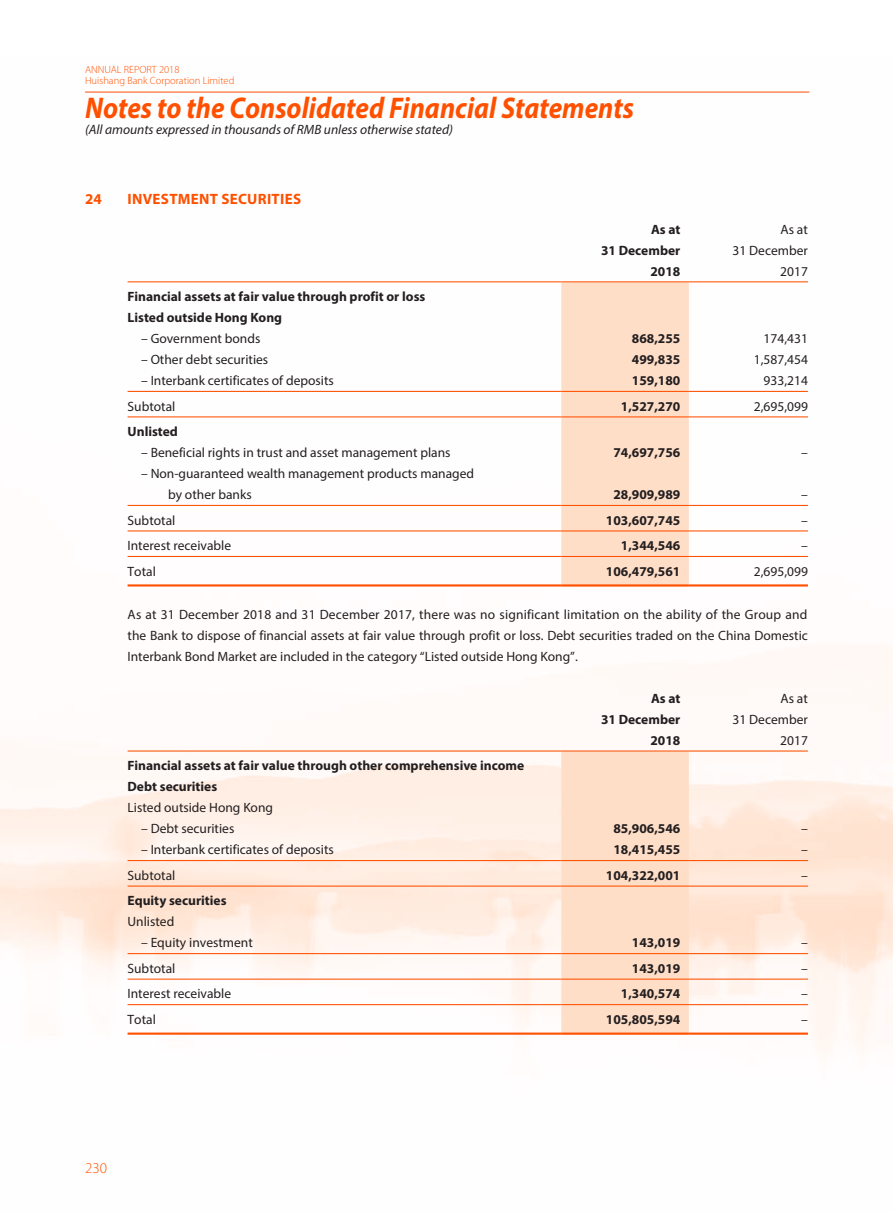
<style>
.page{position:relative;width:893px;height:1212px;background:#fff}
.page>*{position:absolute;margin:0;border:0;box-sizing:border-box;transform-origin:0 0}
.t1{font:italic 700 30px "Myriad Pro";color:#ff5000;scale:.9 1}
.t2{font:700 15px "Myriad Pro";color:#ff5000}
.t3{font:300 15px "Myriad Pro";color:#ff5000}
.t4{font:13.5px/21px "Myriad Pro";color:#231f20;text-align:right}
.t5{font:700 13.5px/21px "Myriad Pro";color:#231f20;text-align:right}
.t6{font:italic 13.5px "Myriad Pro";color:#231f20}
.t7{font:300 10.5px "Myriad Pro";color:#ff5000}
</style>
<div class="page">
<img style="left:0;top:91px;width:893px;height:962px">
<hr style="left:85px;top:92px;width:724px;height:1px;background:#ff5000">
<div style="left:561px;top:282px;width:128px;height:302px;background:#ffdec8"></div>
<hr style="left:128px;top:281px;width:433px;height:1px;background:#ff5000">
<hr style="left:561px;top:281px;width:128px;height:1px;background:#ff5000">
<hr style="left:689px;top:281px;width:119px;height:1px;background:#ff5000">
<hr style="left:128px;top:391px;width:433px;height:1px;background:#ff5000">
<hr style="left:561px;top:391px;width:128px;height:1px;background:#ff5000">
<hr style="left:689px;top:391px;width:119px;height:1px;background:#ff5000">
<hr style="left:128px;top:416px;width:433px;height:1px;background:#ff5000">
<hr style="left:561px;top:416px;width:128px;height:1px;background:#ff5000">
<hr style="left:689px;top:416px;width:119px;height:1px;background:#ff5000">
<hr style="left:128px;top:505px;width:433px;height:1px;background:#ff5000">
<hr style="left:561px;top:505px;width:128px;height:1px;background:#ff5000">
<hr style="left:689px;top:505px;width:119px;height:1px;background:#ff5000">
<hr style="left:128px;top:530px;width:433px;height:1px;background:#ff5000">
<hr style="left:561px;top:530px;width:128px;height:1px;background:#ff5000">
<hr style="left:689px;top:530px;width:119px;height:1px;background:#ff5000">
<hr style="left:128px;top:556px;width:433px;height:1px;background:#ff5000">
<hr style="left:561px;top:556px;width:128px;height:1px;background:#ff5000">
<hr style="left:689px;top:556px;width:119px;height:1px;background:#ff5000">
<hr style="left:128px;top:584px;width:433px;height:2px;background:#ff5000">
<hr style="left:561px;top:584px;width:128px;height:2px;background:#ff5000">
<hr style="left:689px;top:584px;width:119px;height:2px;background:#ff5000">
<div style="left:561px;top:751px;width:128px;height:281px;background:#ffdec8"></div>
<hr style="left:128px;top:750px;width:433px;height:1px;background:#ff5000">
<hr style="left:561px;top:750px;width:128px;height:1px;background:#ff5000">
<hr style="left:689px;top:750px;width:119px;height:1px;background:#ff5000">
<hr style="left:128px;top:860px;width:433px;height:1px;background:#ff5000">
<hr style="left:561px;top:860px;width:128px;height:1px;background:#ff5000">
<hr style="left:689px;top:860px;width:119px;height:1px;background:#ff5000">
<hr style="left:128px;top:885px;width:433px;height:1px;background:#ff5000">
<hr style="left:561px;top:885px;width:128px;height:1px;background:#ff5000">
<hr style="left:689px;top:885px;width:119px;height:1px;background:#ff5000">
<hr style="left:128px;top:953px;width:433px;height:1px;background:#ff5000">
<hr style="left:561px;top:953px;width:128px;height:1px;background:#ff5000">
<hr style="left:689px;top:953px;width:119px;height:1px;background:#ff5000">
<hr style="left:128px;top:978px;width:433px;height:2px;background:#ff5000">
<hr style="left:561px;top:978px;width:128px;height:2px;background:#ff5000">
<hr style="left:689px;top:978px;width:119px;height:2px;background:#ff5000">
<hr style="left:128px;top:1004px;width:433px;height:1px;background:#ff5000">
<hr style="left:561px;top:1004px;width:128px;height:1px;background:#ff5000">
<hr style="left:689px;top:1004px;width:119px;height:1px;background:#ff5000">
<hr style="left:128px;top:1032px;width:433px;height:3px;background:#ff5000">
<hr style="left:561px;top:1032px;width:128px;height:3px;background:#ff5000">
<hr style="left:689px;top:1032px;width:119px;height:3px;background:#ff5000">
<p class="t7" style="left:85px;top:63px;width:96px">ANNUAL Report 2018</p>
<h1 class="t1" style="left:85px;top:89px;width:611px">Notes to the Consolidated Financial Statements</h1>
<p class="t6" style="left:85px;top:122px;width:369px">(All amounts expressed in thousands of RMB unless otherwise stated)</p>
<p class="t7" style="left:85px;top:75px;width:151px">Huishang Bank Corporation Limited</p>
<p class="t2" style="left:85px;top:189px;width:18px">24</p>
<p class="t2" style="left:128px;top:189px;width:15px">Investment</p>
<p class="t2" style="left:221px;top:189px;width:9px">securities</p>
<p class="t5" style="left:601px;top:218px;width:81px">As at<br>31 December<br>2018</p>
<p class="t4" style="left:732px;top:218px;width:77px">As at<br>31 December<br>2017</p>
<p class="t5" style="left:128px;top:286px;width:299px;text-align:left">Financial assets at fair value through profit or loss<br>Listed outside Hong Kong</p>
<p class="t4" style="left:141px;top:328px;width:121px">– Government bonds</p>
<p class="t5" style="left:632px;top:328px;width:50px">868,255</p>
<p class="t4" style="left:764px;top:328px;width:46px">174,431</p>
<p class="t4" style="left:141px;top:349px;width:129px">– Other debt securities</p>
<p class="t5" style="left:632px;top:349px;width:50px">499,835</p>
<p class="t4" style="left:754px;top:349px;width:56px">1,587,454</p>
<p class="t4" style="left:141px;top:370px;width:194px">– Interbank certificates of deposits</p>
<p class="t5" style="left:632px;top:370px;width:50px">159,180</p>
<p class="t4" style="left:764px;top:370px;width:46px">933,214</p>
<p class="t4" style="left:128px;top:395px;width:49px">Subtotal</p>
<p class="t5" style="left:621px;top:395px;width:61px">1,527,270</p>
<p class="t4" style="left:754px;top:395px;width:56px">2,695,099</p>
<p class="t5" style="left:128px;top:421px;width:52px">Unlisted</p>
<p class="t4" style="left:141px;top:442px;width:311px">– Beneficial rights in trust and asset management plans</p>
<p class="t5" style="left:613px;top:442px;width:68px">74,697,756</p>
<p class="t4" style="left:801px;top:442px;width:8px">–</p>
<p class="t4" style="left:168px;top:463px;width:308px;text-align:left;text-indent:-27px">– Non-guaranteed wealth management products managed by other banks</p>
<p class="t5" style="left:613px;top:484px;width:68px">28,909,989</p>
<p class="t4" style="left:801px;top:484px;width:8px">–</p>
<p class="t4" style="left:128px;top:509px;width:49px">Subtotal</p>
<p class="t5" style="left:606px;top:509px;width:76px">103,607,745</p>
<p class="t4" style="left:801px;top:509px;width:8px">–</p>
<p class="t4" style="left:128px;top:535px;width:105px">Interest receivable</p>
<p class="t5" style="left:621px;top:535px;width:61px">1,344,546</p>
<p class="t4" style="left:801px;top:535px;width:8px">–</p>
<p class="t4" style="left:128px;top:560px;width:30px">Total</p>
<p class="t5" style="left:606px;top:560px;width:76px">106,479,561</p>
<p class="t4" style="left:754px;top:560px;width:56px">2,695,099</p>
<p class="t4" style="left:128px;top:604px;width:682px;text-align:justify">As at 31 December 2018 and 31 December 2017, there was no significant limitation on the ability of the Group and the Bank to dispose of financial assets at fair value through profit or loss. Debt securities traded on the China Domestic Interbank Bond Market are included in the category “Listed outside Hong Kong”.</p>
<p class="t5" style="left:601px;top:687px;width:81px">As at<br>31 December<br>2018</p>
<p class="t4" style="left:732px;top:688px;width:77px">As at<br>31 December<br>2017</p>
<p class="t5" style="left:128px;top:755px;width:398px;text-align:left">Financial assets at fair value through other comprehensive income<br>Debt securities</p>
<p class="t4" style="left:128px;top:797px;width:147px">Listed outside Hong Kong</p>
<p class="t4" style="left:141px;top:818px;width:95px">– Debt securities</p>
<p class="t5" style="left:613px;top:818px;width:68px">85,906,546</p>
<p class="t4" style="left:801px;top:818px;width:8px">–</p>
<p class="t4" style="left:141px;top:839px;width:194px">– Interbank certificates of deposits</p>
<p class="t5" style="left:613px;top:839px;width:68px">18,415,455</p>
<p class="t4" style="left:801px;top:839px;width:8px">–</p>
<p class="t4" style="left:128px;top:865px;width:49px">Subtotal</p>
<p class="t5" style="left:606px;top:864px;width:76px">104,322,001</p>
<p class="t4" style="left:801px;top:865px;width:8px">–</p>
<p class="t5" style="left:128px;top:890px;width:100px">Equity securities</p>
<p class="t4" style="left:128px;top:911px;width:48px">Unlisted</p>
<p class="t4" style="left:141px;top:932px;width:113px">– Equity investment</p>
<p class="t5" style="left:632px;top:932px;width:50px">143,019</p>
<p class="t4" style="left:801px;top:932px;width:8px">–</p>
<p class="t4" style="left:128px;top:958px;width:49px">Subtotal</p>
<p class="t5" style="left:632px;top:957px;width:50px">143,019</p>
<p class="t4" style="left:801px;top:958px;width:8px">–</p>
<p class="t4" style="left:128px;top:983px;width:105px">Interest receivable</p>
<p class="t5" style="left:621px;top:983px;width:61px">1,340,574</p>
<p class="t4" style="left:801px;top:983px;width:8px">–</p>
<p class="t4" style="left:128px;top:1009px;width:30px">Total</p>
<p class="t5" style="left:606px;top:1008px;width:76px">105,805,594</p>
<p class="t4" style="left:801px;top:1009px;width:8px">–</p>
<p class="t3" style="left:85px;top:1159px;width:23px">230</p>
</div>
